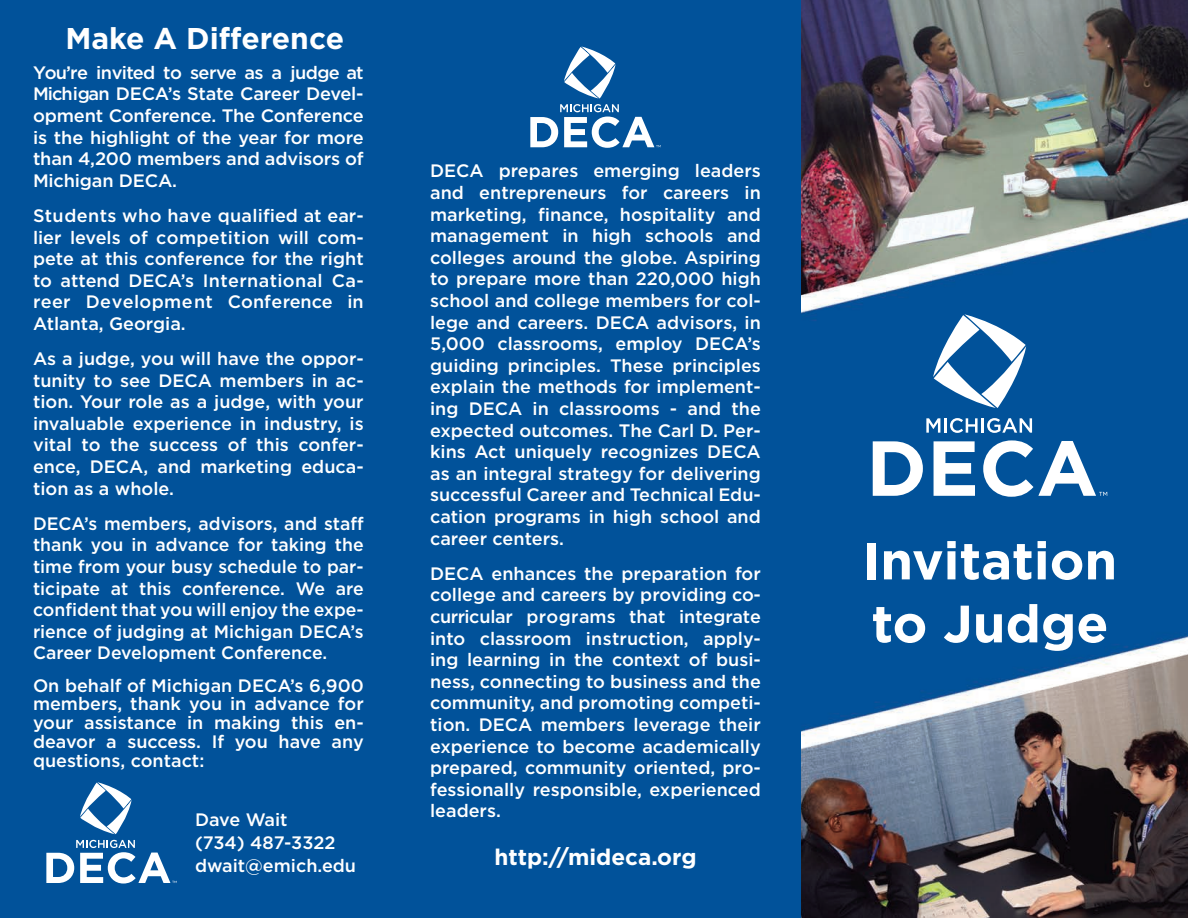
<style>
.page{position:relative;width:1188px;height:918px;background:#fff}
.page>*{position:absolute;margin:0;border:0;box-sizing:border-box;transform-origin:0 0}
.t1{font:700 52.5px/63px "Gotham";color:#fff}
.t2{font:700 30px "Gotham";color:#fff}
.t3{font:700 22.5px "Gotham";color:#fff}
.t4{font:500 18px/21.6px "Gotham";color:#fff;text-align:justify}
</style>
<div class="page">
<img style="left:801px;top:0;width:387px;height:918px">
<div style="left:0;top:0;width:801px;height:918px;background:#01529a"></div>
<svg style="left:80px;top:782px;width:52px;height:52px"></svg>
<svg style="left:46px;top:840px;width:131px;height:44px"></svg>
<svg style="left:933px;top:314px;width:93px;height:94px"></svg>
<svg style="left:926px;top:418px;width:14px;height:15px"></svg>
<hr style="left:944px;top:418px;width:3px;height:15px;background:#fff">
<svg style="left:950px;top:418px;width:28px;height:15px"></svg>
<hr style="left:981px;top:418px;width:3px;height:15px;background:#fff">
<svg style="left:987px;top:418px;width:45px;height:15px"></svg>
<svg style="left:873px;top:440px;width:234px;height:57px"></svg>
<svg style="left:530px;top:46px;width:131px;height:102px"></svg>
<h2 class="t2" style="left:65px;top:21px;width:280px">Make A Difference</h2>
<p class="t4" style="left:33px;top:62px;width:332px">You’re invited to serve as a judge at Michigan DECA’s State Career Devel&shy;opment Conference. The Conference is the highlight of the year for more than 4,200 members and advisors of Michigan DECA.</p>
<p class="t4" style="left:33px;top:205px;width:332px">Students who have qualified at ear&shy;lier levels of competition will com&shy;pete at this conference for the right to attend DECA’s International Ca&shy;reer Development Conference in Atlanta, Georgia.</p>
<p class="t4" style="left:33px;top:348px;width:332px">As a judge, you will have the oppor&shy;tunity to see DECA members in ac&shy;tion. Your role as a judge, with your invaluable experience in industry, is vital to the success of this confer&shy;ence, DECA, and marketing educa&shy;tion as a whole.</p>
<p class="t4" style="left:33px;top:512px;width:332px">DECA’s members, advisors, and staff thank you in advance for taking the time from your busy schedule to par&shy;ticipate at this conference. We are confident that you will enjoy the expe&shy;rience of judging at Michigan DECA’s Career Development Conference.</p>
<p class="t4" style="left:33px;top:676px;width:332px;line-height:18.8px">On behalf of Michigan DECA’s 6,900 members, thank you in advance for your assistance in making this en&shy;deavor a success. If you have any questions, contact:</p>
<p class="t4" style="left:195px;top:808px;width:163px;line-height:23.1px;text-align:left">Dave Wait<br>(734) 487-3322 dwait@emich.edu</p>
<p class="t4" style="left:430px;top:160px;width:332px">DECA prepares emerging leaders and entrepreneurs for careers in marketing, finance, hospitality and management in high schools and colleges around the globe. Aspiring to prepare more than 220,000 high school and college members for col&shy;lege and careers. DECA advisors, in 5,000 classrooms, employ DECA’s guiding principles. These principles explain the methods for implement&shy;ing DECA in classrooms - and the expected outcomes. The Carl D. Per&shy;kins Act uniquely recognizes DECA as an integral strategy for delivering successful Career and Technical Edu&shy;cation programs in high school and career centers.</p>
<p class="t4" style="left:430px;top:562px;width:332px">DECA enhances the preparation for college and careers by providing co&shy;curricular programs that integrate into classroom instruction, apply&shy;ing learning in the context of busi&shy;ness, connecting to business and the community, and promoting competi&shy;tion. DECA members leverage their experience to become academically prepared, community oriented, pro&shy;fessionally responsible, experienced leaders.</p>
<p class="t3" style="left:494px;top:844px;width:204px">http://mideca.org</p>
<h1 class="t1" style="left:863px;top:528px;width:256px">Invitation to Judge</h1>
</div>
